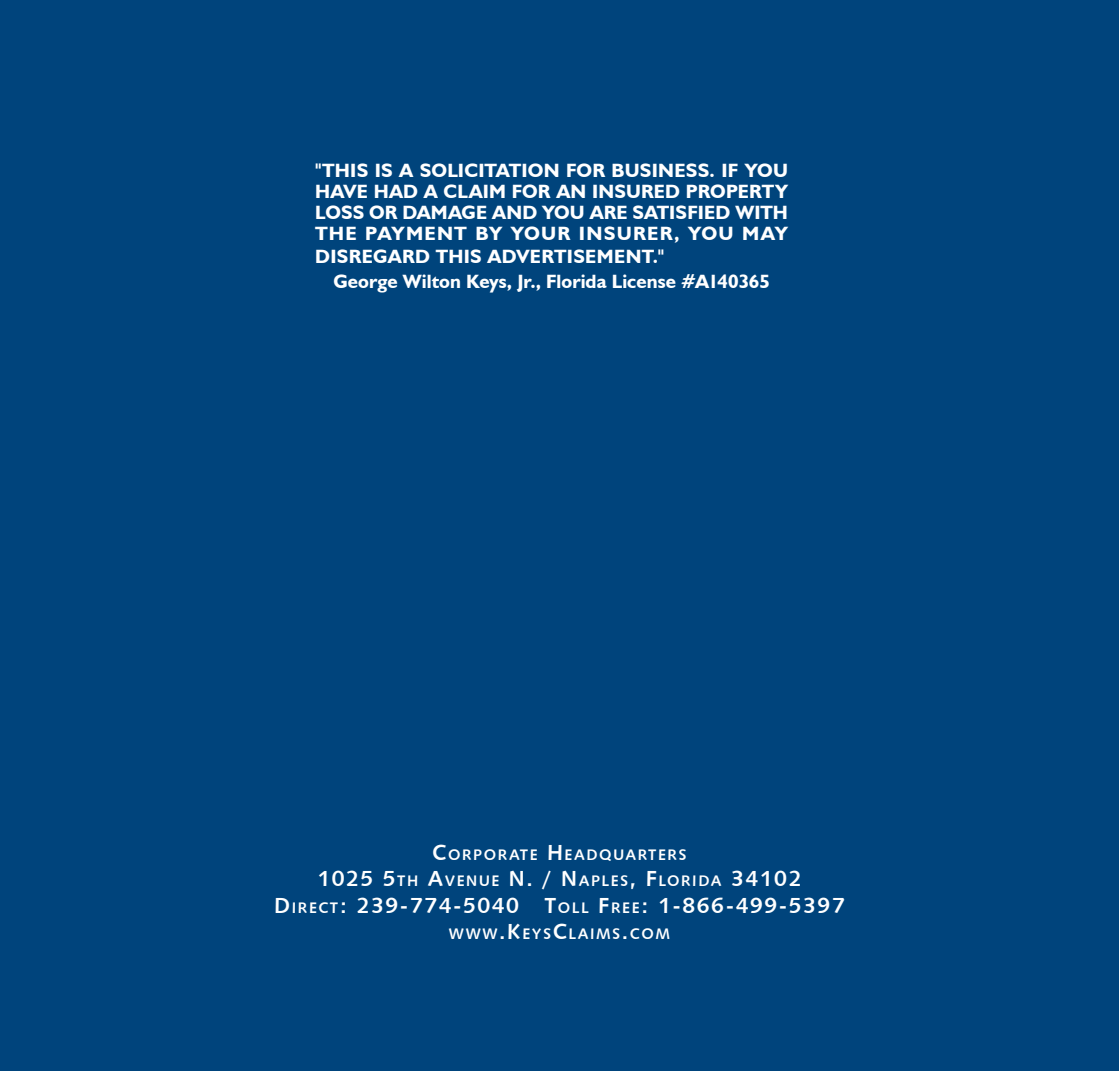
<style>
.page{position:relative;width:1119px;height:1071px;background:#fff}
.page>*{position:absolute;margin:0;border:0;box-sizing:border-box;transform-origin:0 0}
.t1{font:21.88px "Humanist 531 BT Bold A";letter-spacing:.07em;color:#fff}
.t2{font:700 19.25px/21px "Humanist 521 BT";letter-spacing:.01em;color:#fff;text-align:justify}
.t3{font:15.4px/26.2px "Humanist 531 BT Bold A";letter-spacing:.1em;color:#fff;text-align:center}
.s1{font-size:21.88px}
.s2{font-size:15.4px}
</style>
<div class="page">
<div style="left:0;top:0;width:1118px;height:1071px;background:#00447c"></div>
<p class="t2" style="left:315px;top:160px;width:474px">"THIS IS A SOLICITATION FOR BUSINESS. IF YOU HAVE HAD A CLAIM FOR AN INSURED PROPERTY LOSS OR DAMAGE AND YOU ARE SATISFIED WITH THE PAYMENT BY YOUR INSURER, YOU MAY</p>
<p class="t2" style="left:333px;top:244px;width:438px;line-height:24.5px;text-indent:-18px">DISREGARD THIS ADVERTISEMENT."<br>George Wilton Keys, Jr., Florida License #A140365</p>
<p class="t3" style="left:317px;top:841px;width:485px"><span class="s1">C</span>ORPORATE <span class="s1">H</span>EADQUARTERS<br><span class="s1">1025 5</span>TH <span class="s1">A</span>VENUE <span class="s1">N. / N</span>APLES<span class="s1">, F</span>LORIDA <span class="s1">34102</span></p>
<p class="t1" style="left:274px;top:891px;width:572px">D<span class="s2">IRECT</span>: 239-774-5040 T<span class="s2">OLL</span> F<span class="s2">REE</span>: 1-866-499-5397</p>
<p class="t3" style="left:449px;top:920px;width:222px">WWW<span class="s1">.K</span>EYS<span class="s1">C</span>LAIMS<span class="s1">.</span>COM</p>
</div>
